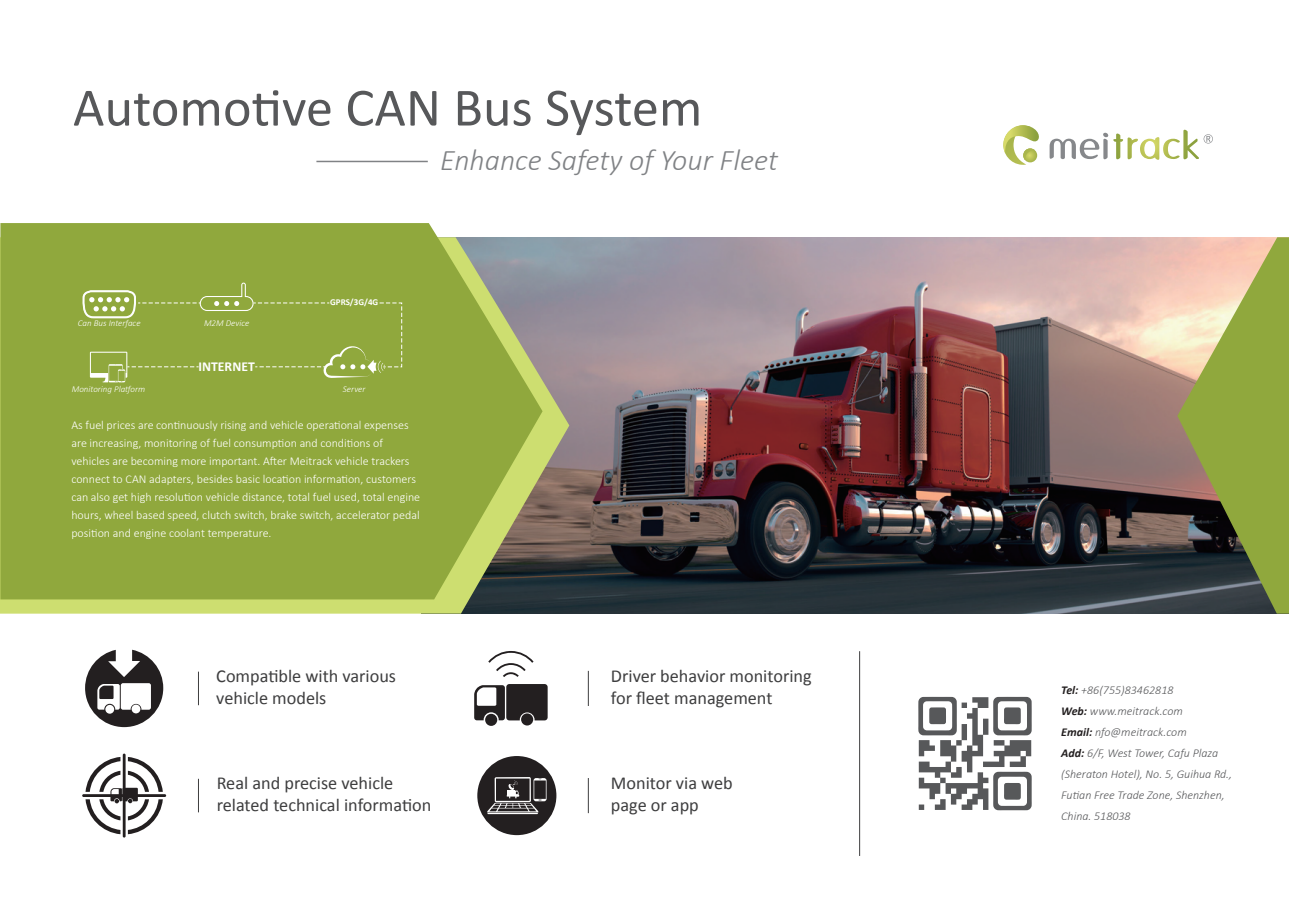
<style>
.page{position:relative;width:1289px;height:919px;background:#fff}
.page>*{position:absolute;margin:0;border:0;box-sizing:border-box;transform-origin:0 0}
.t1{font:54.45px "Calibri";color:#57585a}
.t2{font:italic 300 30px "Calibri";color:#808285}
.t3{font:18.3px/21.9px "Calibri";color:#3e3e3f}
.t4{font:700 13.65px "Calibri";color:#fff}
.t5{font:300 12px/18px "Calibri";color:#fff}
.t6{font:italic 300 12px/21px "Calibri";color:#57585a}
.t7{font:italic 300 9px "Calibri";color:#fff}
.t8{font:700 9px "Calibri";color:#fff}
.s1{font-weight:700;color:#231f20}
</style>
<div class="page">
<img style="left:569px;top:237px;width:608px;height:376px">
<svg style="left:0;top:237px;width:569px;height:376px;background:#999e70"></svg>
<hr style="left:859px;top:651px;width:1px;height:204px;background:#3e3e3f">
<hr style="left:198px;top:671px;width:1px;height:34px;background:#3e3e3f">
<hr style="left:198px;top:778px;width:1px;height:34px;background:#3e3e3f">
<hr style="left:588px;top:778px;width:1px;height:35px;background:#3e3e3f">
<hr style="left:588px;top:670px;width:1px;height:36px;background:#3e3e3f">
<svg style="left:918px;top:696px;width:113px;height:114px"></svg>
<hr style="left:316px;top:161px;width:112px;height:1px;background:#808285">
<svg style="left:1003px;top:125px;width:36px;height:40px"></svg>
<svg style="left:1049px;top:130px;width:163px;height:30px"></svg>
<svg style="left:0;top:223px;width:542px;height:376px;background:#92a844"></svg>
<svg style="left:1177px;top:237px;width:111px;height:376px;background:#939759"></svg>
<svg style="left:82px;top:282px;width:320px;height:100px;background:#95ac46"></svg>
<svg style="left:85px;top:649px;width:78px;height:78px"></svg>
<svg style="left:488px;top:651px;width:45px;height:26px"></svg>
<div style="left:485px;top:713px;width:12px;height:12px;background:#231f20;border-radius:50%"></div>
<div style="left:521px;top:713px;width:12px;height:12px;background:#231f20;border-radius:50%"></div>
<svg style="left:474px;top:684px;width:73px;height:36px"></svg>
<hr style="left:123px;top:753px;width:3px;height:84px;background:#231f20">
<hr style="left:82px;top:794px;width:84px;height:3px;background:#231f20">
<svg style="left:85px;top:756px;width:78px;height:78px"></svg>
<div style="left:477px;top:756px;width:79px;height:79px;background:#231f20;border-radius:50%"></div>
<svg style="left:487px;top:777px;width:59px;height:37px"></svg>
<h1 class="t1" style="left:73px;top:73px;width:631px">Automotive CAN Bus System</h1>
<h2 class="t2" style="left:440px;top:141px;width:339px">Enhance Safety of Your Fleet</h2>
<p class="t7" style="left:78px;top:317px;width:64px">Can Bus Interface</p>
<p class="t7" style="left:204px;top:317px;width:47px">M2M Device</p>
<p class="t7" style="left:72px;top:383px;width:75px">Monitoring Platform</p>
<p class="t4" style="left:198px;top:357px;width:58px">INTERNET</p>
<p class="t8" style="left:330px;top:296px;width:50px">GPRS/3G/4G</p>
<p class="t7" style="left:343px;top:383px;width:24px">Server</p>
<p class="t5" style="left:71px;top:415px;width:350px">As fuel prices are continuously rising and vehicle operational expenses are increasing, monitoring of fuel consumption and conditions of vehicles are becoming more important. After Meitrack vehicle trackers connect to CAN adapters, besides basic location information, customers can also get high resolution vehicle distance, total fuel used, total engine hours, wheel based speed, clutch switch, brake switch, accelerator pedal position and engine coolant temperature.</p>
<h3 class="t3" style="left:216px;top:665px;width:181px">Compatible with various vehicle models</h3>
<h3 class="t3" style="left:217px;top:772px;width:216px">Real and precise vehicle related technical information</h3>
<h3 class="t3" style="left:611px;top:665px;width:202px">Driver behavior monitoring for fleet management</h3>
<h3 class="t3" style="left:611px;top:772px;width:123px">Monitor via web page or app</h3>
<p class="t6" style="left:1061px;top:679px;width:172px"><span class="s1">Tel:</span> +86(755)83462818<br><span class="s1">Web:</span> www.meitrack.com<br><span class="s1">Email:</span> nfo@meitrack.com<br><span class="s1">Add:</span> 6/F, West Tower, Cafu Plaza (Sheraton Hotel), No. 5, Guihua Rd.,<br>Futian Free Trade Zone, Shenzhen,<br>China. 518038</p>
</div>
